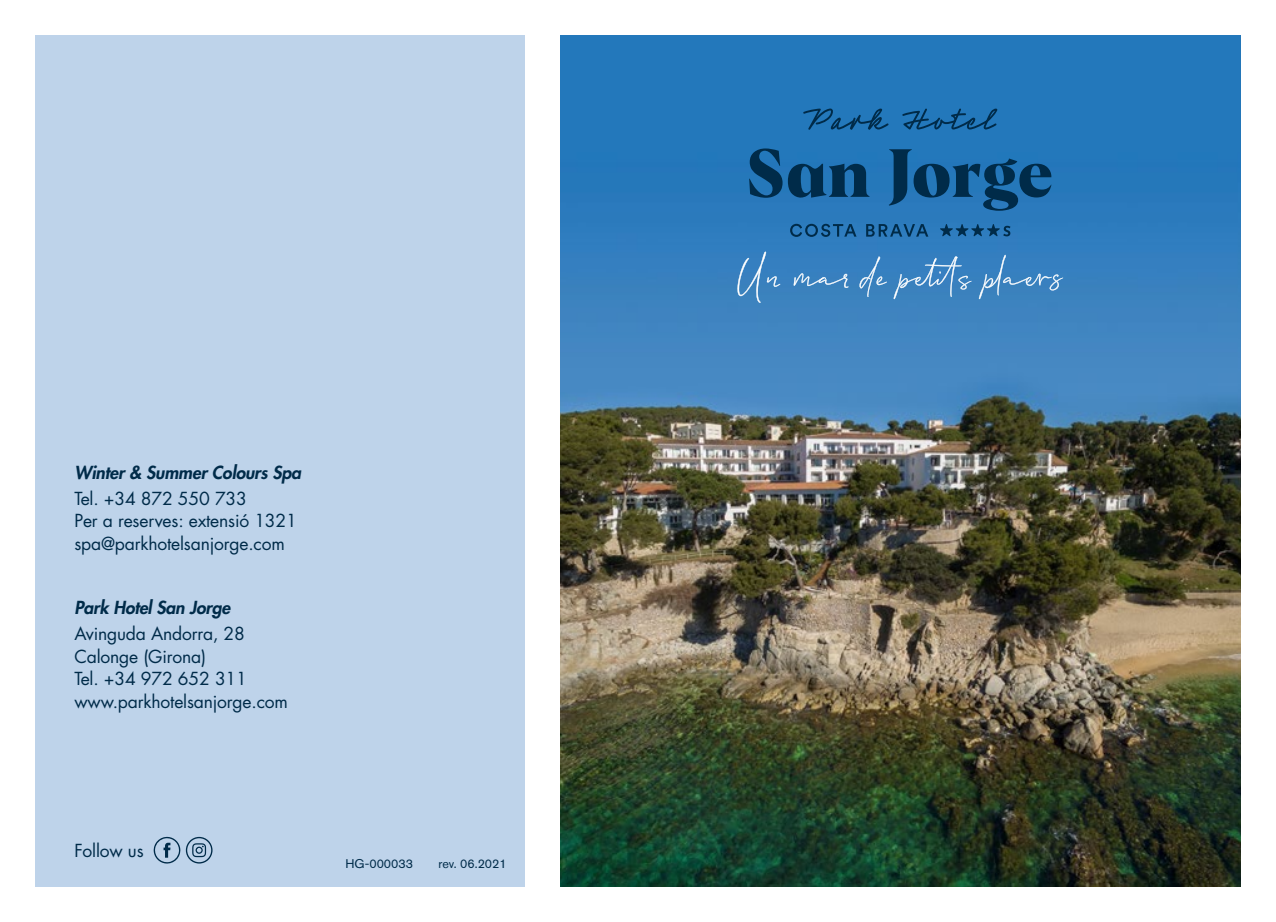
<style>
.page{position:relative;width:1276px;height:922px;background:#fff}
.page>*{position:absolute;margin:0;border:0;box-sizing:border-box;transform-origin:0 0}
.t1{font:17.5px/22.5px "Futura Std";letter-spacing:-.01em;color:#002b49}
.t2{font:italic 800 17.5px "Futura Std";letter-spacing:-.01em;color:#002b49}
.t3{font:12.5px "Akzidenz Grotesk BQ";color:#002b49}
</style>
<div class="page">
<div style="left:35px;top:35px;width:490px;height:851px;background:#bed3ea"></div>
<svg style="left:153px;top:836px;width:59px;height:28px"></svg>
<img style="left:560px;top:35px;width:680px;height:851px">
<svg style="left:736px;top:251px;width:44px;height:52px;background:#4d8dc5"></svg>
<svg style="left:793px;top:273px;width:56px;height:15px"></svg>
<svg style="left:859px;top:256px;width:28px;height:41px"></svg>
<svg style="left:893px;top:256px;width:78px;height:43px;background:#4e8ec6"></svg>
<svg style="left:979px;top:255px;width:84px;height:44px;background:#488bc4"></svg>
<svg style="left:749px;top:148px;width:33px;height:50px;background:#115080"></svg>
<svg style="left:788px;top:164px;width:81px;height:33px;background:#0e4873"></svg>
<svg style="left:889px;top:149px;width:162px;height:62px;background:#185c92"></svg>
<svg style="left:940px;top:224px;width:70px;height:12px"></svg>
<svg style="left:790px;top:224px;width:66px;height:13px"></svg>
<svg style="left:866px;top:224px;width:62px;height:12px"></svg>
<svg style="left:803px;top:108px;width:85px;height:22px;background:#19649d"></svg>
<svg style="left:902px;top:108px;width:95px;height:21px;background:#19639c"></svg>
<p class="t2" style="left:74px;top:461px;width:228px">Winter &amp; Summer Colours Spa</p>
<p class="t1" style="left:74px;top:487px;width:224px">Tel. +34 872 550 733<br>Per a reserves: extensió 1321 spa@parkhotelsanjorge.com</p>
<p class="t2" style="left:74px;top:596px;width:157px">Park Hotel San Jorge</p>
<p class="t1" style="left:74px;top:622px;width:215px">Avinguda Andorra, 28<br>Calonge (Girona)<br>Tel. +34 972 652 311 www.parkhotelsanjorge.com</p>
<p class="t1" style="left:74px;top:839px;width:71px">Follow us</p>
<p class="t3" style="left:345px;top:856px;width:69px">HG-000033</p>
<p class="t3" style="left:438px;top:856px;width:70px">rev. 06.2021</p>
</div>
